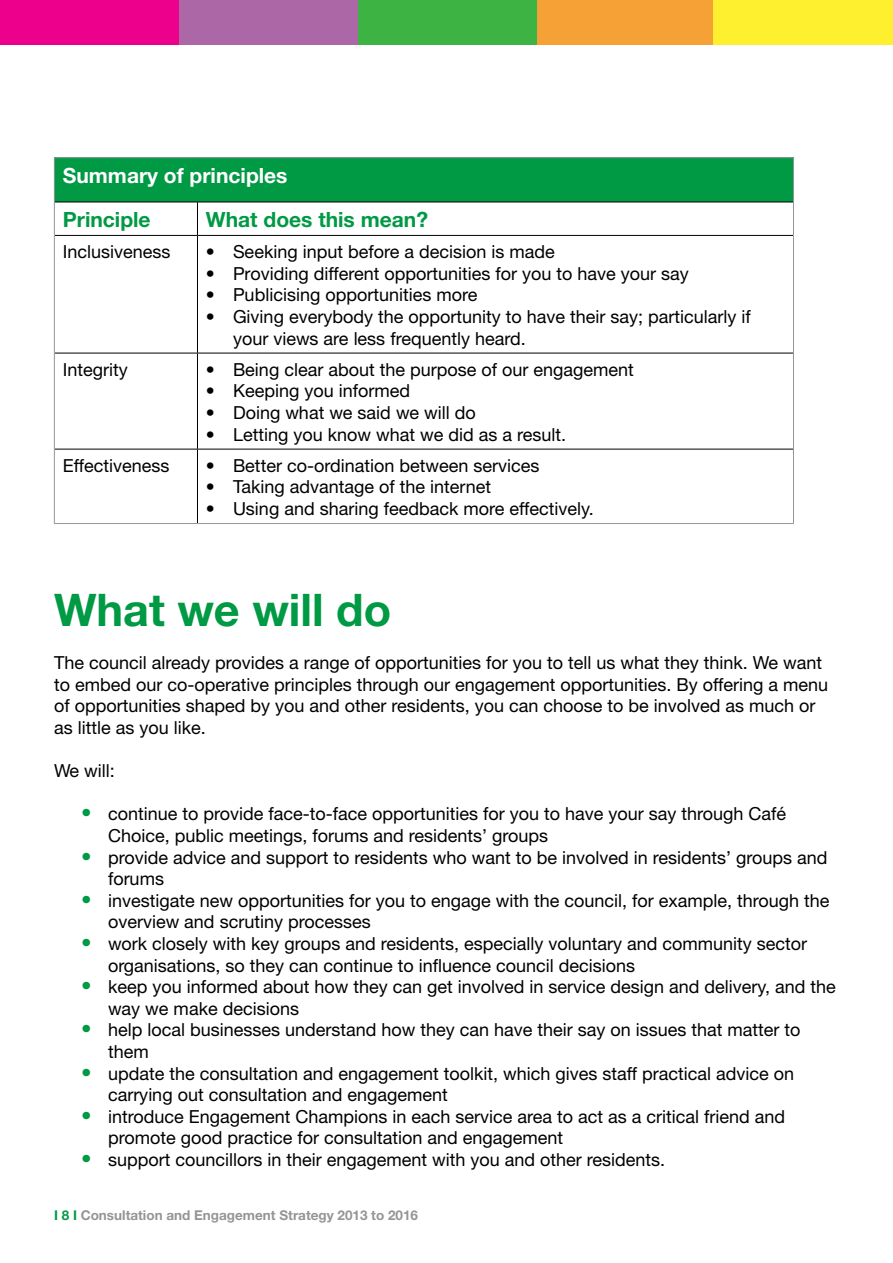
<style>
.page{position:relative;width:893px;height:1263px;background:#fff}
.page>*{position:absolute;margin:0;border:0;box-sizing:border-box;transform-origin:0 0}
.t1{font:700 45px "Helvetica Neue";color:#094}
.t2{font:700 21px "Helvetica Neue";color:#094}
.t3{font:700 21px "Helvetica Neue";color:#fff}
.t4{font:18px/21.6px "Helvetica Neue";color:#000}
.t5{font:700 13.5px "Helvetica Neue";color:#939598}
.s1{font-size:21px;color:#094}
.s2{color:#094}
</style>
<div class="page">
<div style="left:0;top:0;width:179px;height:45px;background:#ec008c"></div>
<div style="left:179px;top:0;width:179px;height:45px;background:#ac68a6"></div>
<div style="left:358px;top:0;width:179px;height:45px;background:#3cb343"></div>
<div style="left:537px;top:0;width:179px;height:45px;background:#f5a135"></div>
<div style="left:714px;top:0;width:179px;height:45px;background:#feef2f"></div>
<div style="left:54px;top:158px;width:739px;height:44px;background:#094"></div>
<hr style="left:55px;top:202px;width:142px;height:1px;background:#000">
<hr style="left:197px;top:202px;width:596px;height:1px;background:#000">
<hr style="left:197px;top:202px;width:1px;height:33px;background:#000">
<hr style="left:55px;top:235px;width:142px;height:1px;background:#000">
<hr style="left:197px;top:235px;width:596px;height:1px;background:#000">
<hr style="left:197px;top:236px;width:1px;height:117px;background:#000">
<hr style="left:55px;top:353px;width:142px;height:1px;background:#000">
<hr style="left:197px;top:353px;width:596px;height:1px;background:#000">
<hr style="left:197px;top:353px;width:1px;height:96px;background:#000">
<hr style="left:55px;top:449px;width:142px;height:1px;background:#000">
<hr style="left:197px;top:449px;width:596px;height:1px;background:#000">
<hr style="left:197px;top:449px;width:1px;height:74px;background:#000">
<hr style="left:54px;top:157px;width:143px;height:1px;background:#939598">
<hr style="left:54px;top:158px;width:1px;height:44px;background:#939598">
<hr style="left:197px;top:157px;width:597px;height:1px;background:#939598">
<hr style="left:793px;top:158px;width:1px;height:44px;background:#939598">
<hr style="left:54px;top:202px;width:1px;height:33px;background:#939598">
<hr style="left:793px;top:202px;width:1px;height:33px;background:#939598">
<hr style="left:54px;top:235px;width:1px;height:118px;background:#939598">
<hr style="left:793px;top:235px;width:1px;height:118px;background:#939598">
<hr style="left:54px;top:353px;width:1px;height:96px;background:#939598">
<hr style="left:793px;top:353px;width:1px;height:96px;background:#939598">
<hr style="left:54px;top:449px;width:1px;height:74px;background:#939598">
<hr style="left:793px;top:449px;width:1px;height:74px;background:#939598">
<hr style="left:54px;top:523px;width:143px;height:1px;background:#939598">
<hr style="left:197px;top:523px;width:597px;height:1px;background:#939598">
<p class="t3" style="left:63px;top:162px;width:226px">Summary of principles</p>
<p class="t2" style="left:63px;top:206px;width:89px">Principle</p>
<p class="t2" style="left:206px;top:206px;width:224px">What does this mean?</p>
<p class="t4" style="left:63px;top:241px;width:109px">Inclusiveness</p>
<p class="t4" style="left:206px;top:241px;width:350px">• Seeking input before a decision is made</p>
<p class="t4" style="left:206px;top:262px;width:484px">• Providing different opportunities for you to have your say</p>
<p class="t4" style="left:206px;top:284px;width:273px">• Publicising opportunities more</p>
<p class="t4" style="left:233px;top:305px;width:519px;text-indent:-27px">• Giving everybody the opportunity to have their say; particularly if your views are less frequently heard.</p>
<p class="t4" style="left:63px;top:358px;width:66px">Integrity</p>
<p class="t4" style="left:206px;top:358px;width:429px">• Being clear about the purpose of our engagement</p>
<p class="t4" style="left:206px;top:380px;width:206px">• Keeping you informed</p>
<p class="t4" style="left:206px;top:401px;width:271px">• Doing what we said we will do</p>
<p class="t4" style="left:206px;top:423px;width:362px">• Letting you know what we did as a result.</p>
<p class="t4" style="left:63px;top:454px;width:108px">Effectiveness</p>
<p class="t4" style="left:206px;top:454px;width:335px">• Better co-ordination between services</p>
<p class="t4" style="left:206px;top:476px;width:287px">• Taking advantage of the internet</p>
<p class="t4" style="left:206px;top:498px;width:389px">• Using and sharing feedback more effectively.</p>
<h1 class="t1" style="left:54px;top:582px;width:339px">What we will do</h1>
<p class="t4" style="left:54px;top:652px;width:776px">The council already provides a range of opportunities for you to tell us what they think. We want to embed our co-operative principles through our engagement opportunities. By offering a menu of opportunities shaped by you and other residents, you can choose to be involved as much or as little as you like.</p>
<p class="t4" style="left:54px;top:760px;width:62px">We will:</p>
<p class="t4" style="left:108px;top:803px;width:680px;text-indent:-27px"><span class="s1">•</span> continue to provide face-to-face opportunities for you to have your say through Café<br>Choice, public meetings, forums and residents’ groups</p>
<p class="t4" style="left:108px;top:846px;width:721px;text-indent:-27px"><span class="s1">•</span> provide advice and support to residents who want to be involved in residents’ groups and forums</p>
<p class="t4" style="left:108px;top:889px;width:723px;text-indent:-27px"><span class="s1">•</span> investigate new opportunities for you to engage with the council, for example, through the overview and scrutiny processes</p>
<p class="t4" style="left:108px;top:932px;width:701px;text-indent:-27px"><span class="s1">•</span> work closely with key groups and residents, especially voluntary and community sector organisations, so they can continue to influence council decisions</p>
<p class="t4" style="left:108px;top:976px;width:729px;text-indent:-27px"><span class="s1">•</span> keep you informed about how they can get involved in service design and delivery, and the way we make decisions</p>
<p class="t4" style="left:108px;top:1019px;width:694px;text-indent:-27px"><span class="s1">•</span> help local businesses understand how they can have their say on issues that matter to them</p>
<p class="t4" style="left:108px;top:1062px;width:688px;text-indent:-27px"><span class="s1">•</span> update the consultation and engagement toolkit, which gives staff practical advice on carrying out consultation and engagement</p>
<p class="t4" style="left:108px;top:1105px;width:679px;text-indent:-27px"><span class="s1">•</span> introduce Engagement Champions in each service area to act as a critical friend and promote good practice for consultation and engagement</p>
<p class="t4" style="left:81px;top:1148px;width:586px"><span class="s1">•</span> support councillors in their engagement with you and other residents.</p>
<p class="t5" style="left:54px;top:1206px;width:366px"><span class="s2">I 8 I</span> Consultation and Engagement Strategy 2013 to 2016</p>
</div>
